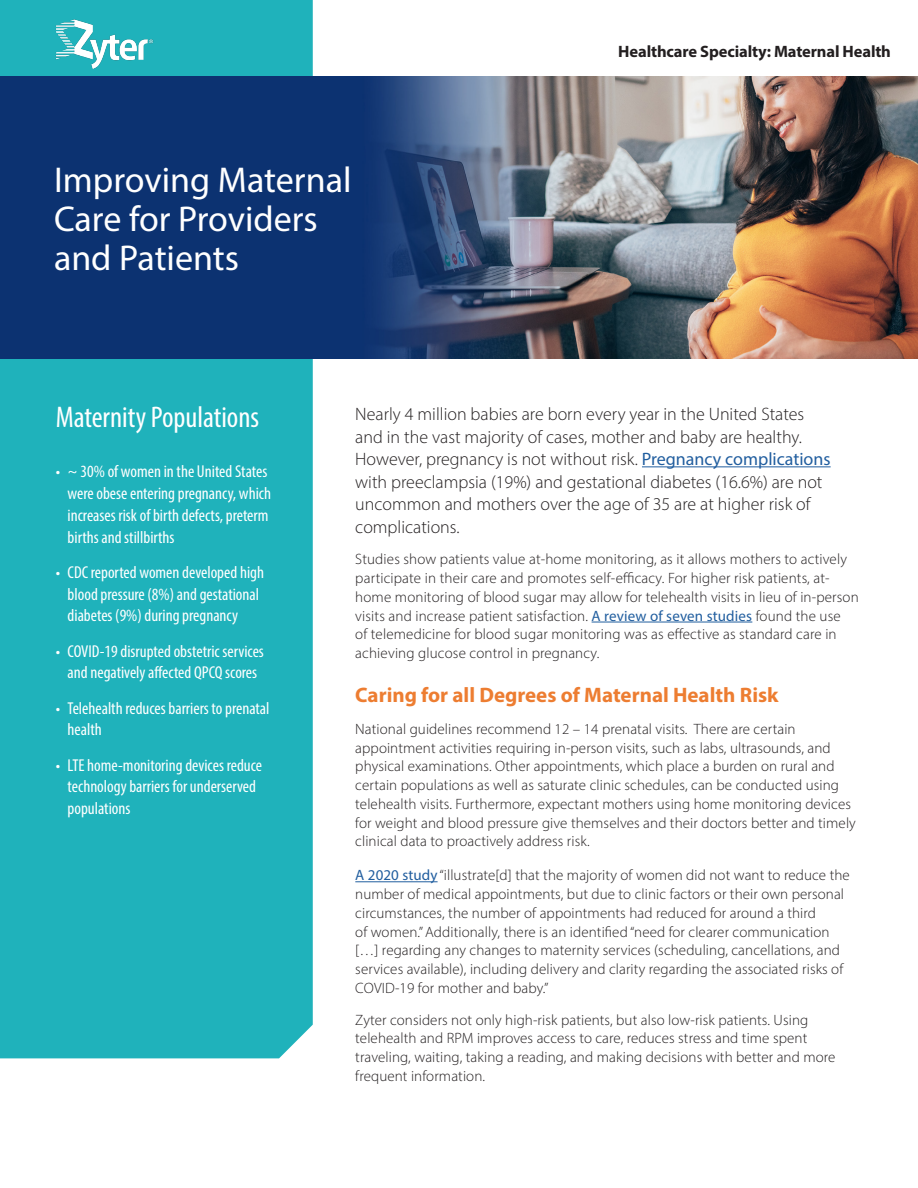
<style>
.page{position:relative;width:918px;height:1188px;background:#fff}
.page>*{position:absolute;margin:0;border:0;box-sizing:border-box;transform-origin:0 0}
.t1{font:36px/39px "Myriad Pro";color:#fff}
.bodytext{font:condensed 30px "Myriad Pro";color:#fff}
.t2{font:700 21px "Myriad Pro";color:#ed7d31}
.bodytext-2{font:300 18px/22.5px "Myriad Pro";color:#231f20}
.t3{font:condensed 17.25px/21.8px "Myriad Pro";color:#fff}
.t4{font:700 16.5px "Myriad Pro";letter-spacing:-.01em;color:#231f20}
.bodytext-3{font:300 15px/18.8px "Myriad Pro";letter-spacing:.005em;color:#231f20}
.s1{font-weight:400;color:#215e9f}
</style>
<div class="page">
<div style="left:0;top:0;width:313px;height:1058px;background:#1fb2bb"></div>
<img style="left:0;top:76px;width:918px;height:283px">
<hr style="left:642px;top:466px;width:189px;height:1px;background:#215e9f">
<hr style="left:592px;top:622px;width:160px;height:1px;background:#215e9f">
<hr style="left:355px;top:881px;width:83px;height:1px;background:#215e9f">
<img style="left:51px;top:14px;width:107px;height:60px">
<h1 class="t1" style="left:54px;top:160px;width:299px">Improving Maternal<br>Care for Providers and Patients</h1>
<h2 class="t4" style="left:618px;top:40px;width:274px">Healthcare Specialty: Maternal Health</h2>
<p class="bodytext" style="left:56px;top:399px;width:205px">Maternity Populations</p>
<p class="t3" style="left:68px;top:461px;width:205px;text-indent:-12px">• ~ 30% of women in the United States were obese entering pregnancy, which increases risk of birth defects, preterm births and stillbirths</p>
<p class="t3" style="left:68px;top:561px;width:198px;text-indent:-12px">• CDC reported women developed high blood pressure (8%) and gestational diabetes (9%) during pregnancy</p>
<p class="t3" style="left:56px;top:640px;width:210px;text-align:center">• COVID-19 disrupted obstetric services and negatively affected QPCQ scores</p>
<p class="t3" style="left:68px;top:697px;width:203px;text-indent:-12px">• Telehealth reduces barriers to prenatal health</p>
<p class="t3" style="left:68px;top:754px;width:196px;text-indent:-12px">• LTE home-monitoring devices reduce technology barriers for underserved populations</p>
<p class="bodytext-2" style="left:355px;top:403px;width:477px">Nearly 4 million babies are born every year in the United States and in the vast majority of cases, mother and baby are healthy.<br>However, pregnancy is not without risk. <span class="s1">Pregnancy complications </span>with preeclampsia (19%) and gestational diabetes (16.6%) are not uncommon and mothers over the age of 35 are at higher risk of complications.</p>
<p class="bodytext-3" style="left:355px;top:550px;width:505px">Studies show patients value at-home monitoring, as it allows mothers to actively participate in their care and promotes self-efficacy. For higher risk patients, at&shy;home monitoring of blood sugar may allow for telehealth visits in lieu of in-person visits and increase patient satisfaction. <span class="s1">A review of seven studies</span> found the use<br>of telemedicine for blood sugar monitoring was as effective as standard care in achieving glucose control in pregnancy.</p>
<h3 class="t2" style="left:355px;top:681px;width:425px">Caring for all Degrees of Maternal Health Risk</h3>
<p class="bodytext-3" style="left:355px;top:719px;width:502px">National guidelines recommend 12 – 14 prenatal visits. There are certain appointment activities requiring in-person visits, such as labs, ultrasounds, and physical examinations. Other appointments, which place a burden on rural and certain populations as well as saturate clinic schedules, can be conducted using telehealth visits. Furthermore, expectant mothers using home monitoring devices for weight and blood pressure give themselves and their doctors better and timely clinical data to proactively address risk.</p>
<p class="bodytext-3" style="left:355px;top:866px;width:496px"><span class="s1">A 2020 study</span> “illustrate[d] that the majority of women did not want to reduce the number of medical appointments, but due to clinic factors or their own personal circumstances, the number of appointments had reduced for around a third<br>of women.” Additionally, there is an identified “need for clearer communication […] regarding any changes to maternity services (scheduling, cancellations, and services available), including delivery and clarity regarding the associated risks of COVID-19 for mother and baby.”</p>
<p class="bodytext-3" style="left:355px;top:1010px;width:482px">Zyter considers not only high-risk patients, but also low-risk patients. Using telehealth and RPM improves access to care, reduces stress and time spent traveling, waiting, taking a reading, and making decisions with better and more frequent information.</p>
</div>
